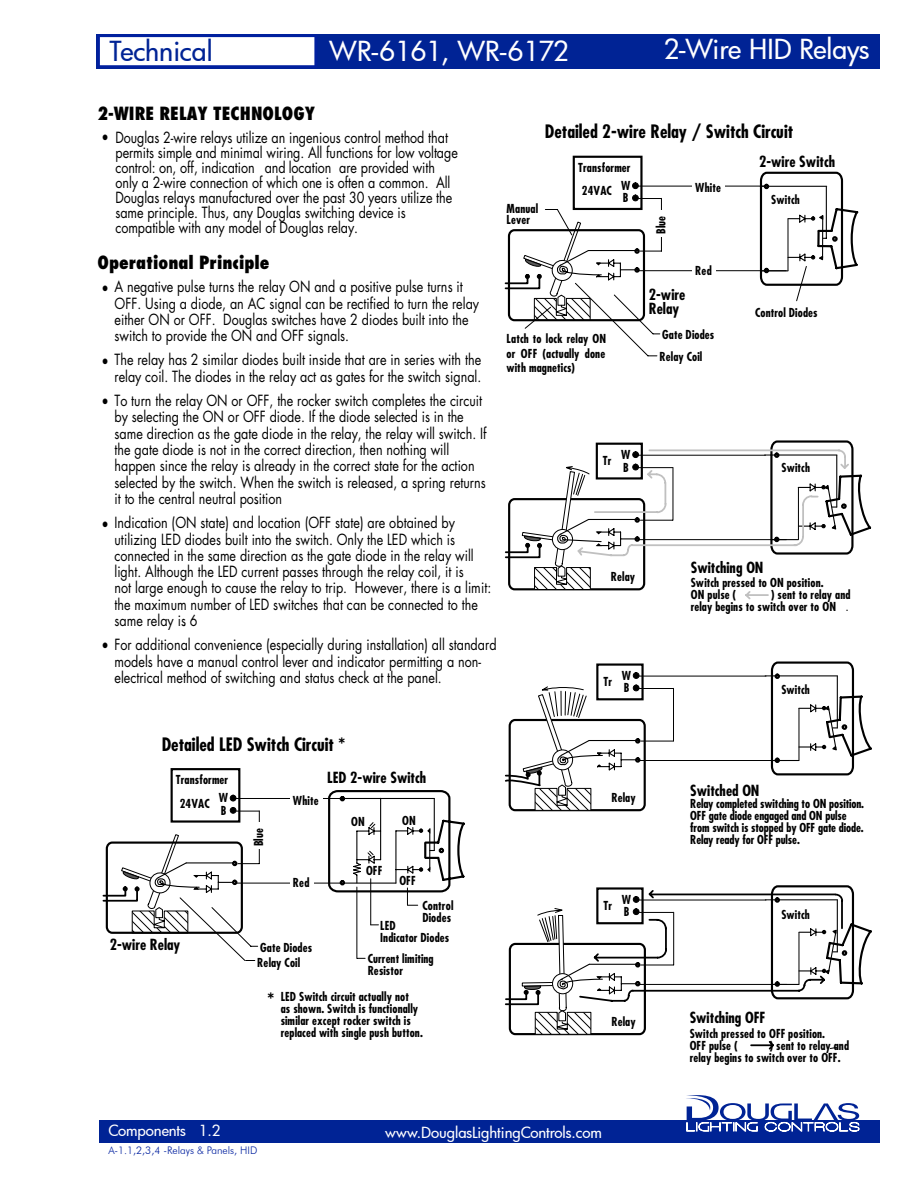
<style>
.page{position:relative;width:918px;height:1188px;background:#fff}
.page>*{position:absolute;margin:0;border:0;box-sizing:border-box;transform-origin:0 0}
.t1{font:500 27px "Futura";color:#fff}
.t2{font:500 27px "Futura";color:#002395}
.t3{font:700 condensed 18px "Futura Std";color:#000}
.t4{font:800 condensed 17.7px "Futura Std";color:#000}
.t5{font:15px/16.4px "Futura Std";letter-spacing:-.005em;color:#000;scale:.84 1}
.t6{font:700 condensed 15px/13.5px "Futura Std";color:#000}
.t7{font:500 15px "Futura";letter-spacing:-.005em;color:#fff}
.t8{font:700 condensed 12px/12px "Futura Std";letter-spacing:.005em;color:#000}
.t9{font:300 10.5px "Futura BT";color:#01209f}
.s1{font-family:"Sans";font-weight:400}
</style>
<div class="page">
<hr style="left:661px;top:198px;width:1px;height:53px;background:#000">
<div style="left:573px;top:156px;width:70px;height:54px;background:#fff;border:2px solid #000"></div>
<svg style="left:632px;top:183px;width:6px;height:6px"></svg>
<hr style="left:634px;top:186px;width:131px;height:1px;background:#000">
<svg style="left:632px;top:195px;width:29px;height:6px"></svg>
<hr style="left:637px;top:270px;width:149px;height:1px;background:#000">
<svg style="left:504px;top:209px;width:157px;height:148px"></svg>
<div style="left:692px;top:263px;width:24px;height:14px;background:#fff"></div>
<div style="left:692px;top:181px;width:33px;height:14px;background:#fff"></div>
<div style="left:654px;top:210px;width:14px;height:27px;background:#fff"></div>
<svg style="left:505px;top:661px;width:367px;height:150px"></svg>
<svg style="left:505px;top:440px;width:367px;height:160px"></svg>
<svg style="left:505px;top:885px;width:367px;height:165px"></svg>
<div style="left:171px;top:768px;width:69px;height:55px;background:#fff;border:2px solid #000"></div>
<svg style="left:102px;top:789px;width:363px;height:172px"></svg>
<svg style="left:759px;top:171px;width:100px;height:130px"></svg>
<div style="left:100px;top:1121px;width:780px;height:22px;background:#002395"></div>
<svg style="left:685px;top:1095px;width:175px;height:37px"></svg>
<div style="left:97px;top:34px;width:783px;height:34px;background:#002395"></div>
<svg style="left:99px;top:37px;width:216px;height:29px;background:#f5f6fb"></svg>
<h1 class="t2" style="left:110px;top:33px;width:105px">Technical</h1>
<h1 class="t1" style="left:329px;top:33px;width:241px">WR-6161, WR-6172</h1>
<h1 class="t1" style="left:664px;top:31px;width:207px">2-Wire HID Relays</h1>
<p class="t4" style="left:97px;top:103px;width:219px">2-WIRE RELAY TECHNOLOGY</p>
<p class="t5" style="left:115px;top:130px;width:409px;line-height:15px;text-indent:-14px">• Douglas 2-wire relays utilize an ingenious control method that permits simple and minimal wiring. All functions for low voltage control: on, off, indication and location are provided with only a 2-wire connection of which one is often a common. All Douglas relays manufactured over the past 30 years utilize the same principle. Thus, any Douglas switching device is compatible with any model of Douglas relay.</p>
<p class="t4" style="left:97px;top:251px;width:174px">Operational Principle</p>
<p class="t5" style="left:115px;top:279px;width:435px;text-indent:-13px">• A negative pulse turns the relay ON and a positive pulse turns it OFF. Using a diode, an AC signal can be rectified to turn the relay either ON or OFF. Douglas switches have 2 diodes built into the switch to provide the ON and OFF signals.</p>
<p class="t5" style="left:101px;top:352px;width:454px;text-align:right">• The relay has 2 similar diodes built inside that are in series with the relay coil. The diodes in the relay act as gates for the switch signal.</p>
<p class="t5" style="left:114px;top:393px;width:444px;text-indent:-13px">• To turn the relay ON or OFF, the rocker switch completes the circuit by selecting the ON or OFF diode. If the diode selected is in the same direction as the gate diode in the relay, the relay will switch. If the gate diode is not in the correct direction, then nothing will happen since the relay is already in the correct state for the action selected by the switch. When the switch is released, a spring returns it to the central neutral pos.ition</p>
<p class="t5" style="left:115px;top:515px;width:450px;text-indent:-13px">• Indication (ON state) and location (OFF state) are obtained by utilizing LED diodes built into the switch. Only the LED which is connected in the same direction as the gate diode in the relay will light. Although the LED current passes through the relay coil, it is<br>not large enough to cause the relay to trip. However, there is a limit: the maximum number of LED switches that can be connected to the same relay is. 6</p>
<p class="t5" style="left:115px;top:637px;width:456px;text-indent:-13px">• For additional convenience (especially during installation) all standard models have a manual control lever and indicator permitting a non&shy;electrical method of switching and status check at the panel.</p>
<p class="t3" style="left:545px;top:121px;width:250px">Detailed 2-wire Relay / Switch Circuit</p>
<p class="t8" style="left:507px;top:202px;width:33px">Manual<br>Lever</p>
<p class="t8" style="left:578px;top:161px;width:54px">Transformer</p>
<p class="t8" style="left:623px;top:192px;width:7px">B</p>
<p class="t8" style="left:621px;top:179px;width:11px">W</p>
<p class="t8" style="left:582px;top:185px;width:32px">24VAC</p>
<p class="t8" style="left:507px;top:332px;width:101px;line-height:14.2px;text-align:justify">Latch to lock relay ON or OFF (actually done with magnetics)</p>
<p class="t8" style="left:655px;top:234px;width:20px;rotate:-90deg">Blue</p>
<p class="t8" style="left:695px;top:182px;width:27px">White</p>
<p class="t6" style="left:649px;top:288px;width:38px">2-wire<br>Relay</p>
<p class="t8" style="left:695px;top:264px;width:18px">Red</p>
<p class="t8" style="left:662px;top:329px;width:54px">Gate Diodes</p>
<p class="t8" style="left:659px;top:351px;width:44px">Relay Coil</p>
<p class="t8" style="left:603px;top:455px;width:10px">Tr</p>
<p class="t8" style="left:621px;top:448px;width:11px">W</p>
<p class="t8" style="left:623px;top:461px;width:7px">B</p>
<p class="t6" style="left:759px;top:155px;width:78px">2-wire Switch</p>
<p class="t8" style="left:771px;top:193px;width:30px">Switch</p>
<p class="t8" style="left:755px;top:307px;width:64px">Control Diodes</p>
<p class="t8" style="left:781px;top:462px;width:30px">Switch</p>
<p class="t8" style="left:611px;top:571px;width:26px">Relay</p>
<p class="t8" style="left:603px;top:676px;width:10px">Tr</p>
<p class="t8" style="left:622px;top:669px;width:11px">W</p>
<p class="t8" style="left:624px;top:682px;width:7px">B</p>
<p class="t6" style="left:691px;top:561px;width:74px">Switching ON</p>
<p class="t8" style="left:691px;top:577px;width:134px">Switch pressed to ON position.<br>ON pulse (</p>
<p class="t8" style="left:691px;top:589px;width:161px;text-align:right">) sent to relay and<br>relay begins to switch over to ON <span class="s1">.</span></p>
<p class="t8" style="left:781px;top:683px;width:30px">Switch</p>
<p class="t3" style="left:162px;top:733px;width:185px">Detailed LED Switch Circuit *</p>
<p class="t8" style="left:176px;top:774px;width:54px">Transformer</p>
<p class="t8" style="left:221px;top:805px;width:7px">B</p>
<p class="t8" style="left:219px;top:792px;width:11px">W</p>
<p class="t8" style="left:180px;top:797px;width:32px">24VAC</p>
<p class="t8" style="left:253px;top:846px;width:20px;rotate:-90deg">Blue</p>
<p class="t8" style="left:293px;top:794px;width:27px">White</p>
<p class="t6" style="left:327px;top:771px;width:101px">LED 2-wire Switch</p>
<p class="t8" style="left:351px;top:816px;width:15px">ON</p>
<p class="t8" style="left:402px;top:815px;width:15px">ON</p>
<p class="t8" style="left:293px;top:877px;width:18px">Red</p>
<p class="t8" style="left:366px;top:865px;width:18px">OFF</p>
<p class="t8" style="left:399px;top:875px;width:18px">OFF</p>
<p class="t6" style="left:110px;top:938px;width:72px">2-wire Relay</p>
<p class="t8" style="left:260px;top:941px;width:54px">Gate Diodes</p>
<p class="t8" style="left:257px;top:956px;width:44px">Relay Coil</p>
<p class="t8" style="left:423px;top:899px;width:32px">Control<br>Diodes</p>
<p class="t8" style="left:380px;top:919px;width:70px">LED<br>Indicator Diodes</p>
<p class="t8" style="left:368px;top:953px;width:68px">Current limiting<br>Resistor</p>
<p class="t8" style="left:281px;top:990px;width:144px">LED Switch circuit actually not<br>as shown. Switch is functionally similar except rocker switch is replaced with single push button.</p>
<p class="t3" style="left:268px;top:988px;width:8px">*</p>
<p class="t8" style="left:611px;top:791px;width:26px">Relay</p>
<p class="t8" style="left:603px;top:900px;width:10px">Tr</p>
<p class="t8" style="left:622px;top:893px;width:11px">W</p>
<p class="t8" style="left:624px;top:906px;width:7px">B</p>
<p class="t8" style="left:611px;top:1015px;width:26px">Relay</p>
<p class="t6" style="left:690px;top:784px;width:71px">Switched ON</p>
<p class="t8" style="left:690px;top:798px;width:175px">Relay completed switching to ON position.<br>OFF gate diode engaged and ON pulse from switch is stopped by OFF gate diode.<br>Relay ready for OFF pulse.</p>
<p class="t8" style="left:781px;top:908px;width:30px">Switch</p>
<p class="t6" style="left:690px;top:1011px;width:77px">Switching OFF</p>
<p class="t8" style="left:690px;top:1027px;width:137px">Switch pressed to OFF position.<br>OFF pulse (</p>
<p class="t8" style="left:690px;top:1039px;width:161px;text-indent:80px">) sent to relay and relay begins to switch over to OFF.</p>
<p class="t7" style="left:108px;top:1121px;width:114px">Components 1.2</p>
<p class="t7" style="left:385px;top:1122px;width:218px">www.DouglasLightingControls.com</p>
<p class="t9" style="left:108px;top:1143px;width:151px">A-1.1,2,3,4 -Relays &amp; Panels, HID</p>
</div>
